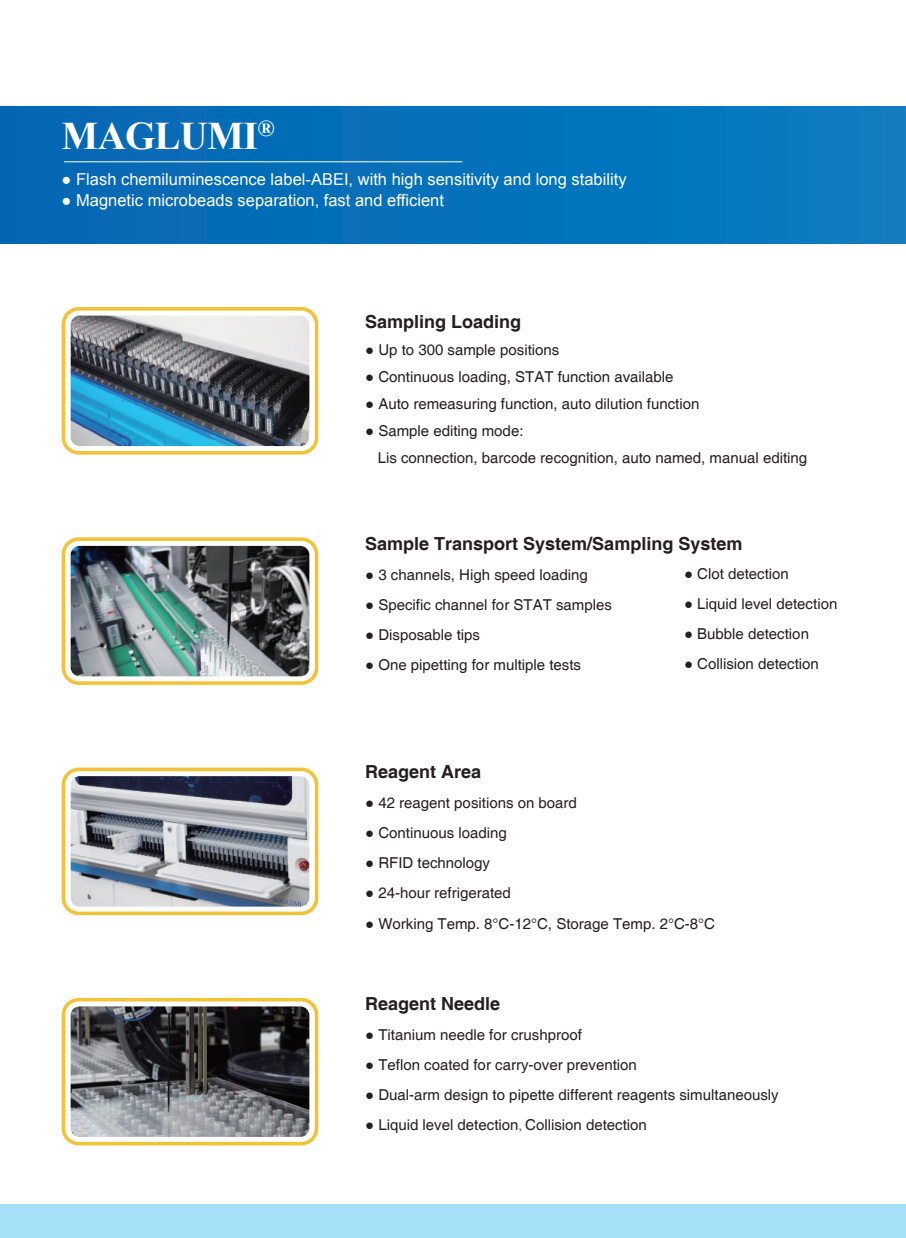
<style>
.page{position:relative;width:906px;height:1238px;background:#fff}
.page>*{position:absolute;margin:0;border:0;box-sizing:border-box;transform-origin:0 0}
.t1{font:700 39px "Times New Roman";letter-spacing:-.02em;color:#fff}
.t2{font:700 18px "Helvetica";color:#231f20}
.t3{font:16.5px "Arial";color:#fff}
.t4{font:15px/27px "Helvetica";color:#231f20}
.s1{font-family:"Arial"}
.s2{font-family:"Adobe Song Std";font-weight:300}
</style>
<div class="page">
<div style="left:0;top:107px;width:906px;height:136px;background:#0471ba"></div>
<hr style="left:64px;top:161px;width:398px;height:1px;background:#fff">
<div style="left:0;top:1204px;width:906px;height:33px;background:#a5dff8"></div>
<svg style="left:62px;top:307px;width:256px;height:147px"></svg>
<img style="left:71px;top:315px;width:238px;height:131px">
<svg style="left:62px;top:537px;width:256px;height:148px"></svg>
<img style="left:71px;top:546px;width:238px;height:130px">
<svg style="left:62px;top:767px;width:256px;height:148px"></svg>
<img style="left:71px;top:776px;width:238px;height:130px">
<svg style="left:62px;top:997px;width:256px;height:148px"></svg>
<img style="left:71px;top:1006px;width:238px;height:130px">
<h1 class="t1" style="left:62px;top:109px;width:214px">MAGLUMI<sup>®</sup></h1>
<p class="t3" style="left:62px;top:169px;width:566px">● Flash chemiluminescence label-ABEI, with high sensitivity and long stability</p>
<p class="t3" style="left:62px;top:190px;width:384px">● Magnetic microbeads separation, fast and efficient</p>
<p class="t2" style="left:365px;top:310px;width:158px">Sampling Loading</p>
<p class="t4" style="left:365px;top:336px;width:196px"><span class="s1">●</span> Up to 300 sample positions</p>
<p class="t4" style="left:365px;top:363px;width:310px"><span class="s1">●</span> Continuous loading, STAT function available</p>
<p class="t4" style="left:365px;top:390px;width:336px"><span class="s1">●</span> Auto remeasuring function, auto dilution function</p>
<p class="t4" style="left:378px;top:417px;width:431px;text-indent:-13px"><span class="s1">●</span> Sample editing mode:<br>Lis connection, barcode recognition, auto named, manual editing</p>
<p class="t2" style="left:365px;top:533px;width:379px">Sample Transport System/Sampling System</p>
<p class="t4" style="left:365px;top:562px;width:224px"><span class="s1">●</span> 3 channels, High speed loading</p>
<p class="t4" style="left:365px;top:592px;width:248px"><span class="s1">●</span> Specific channel for STAT samples</p>
<p class="t4" style="left:365px;top:622px;width:116px"><span class="s1">●</span> Disposable tips</p>
<p class="t4" style="left:365px;top:652px;width:217px"><span class="s1">●</span> One pipetting for multiple tests</p>
<p class="t4" style="left:684px;top:561px;width:106px"><span class="s1">●</span> Clot detection</p>
<p class="t4" style="left:684px;top:591px;width:155px"><span class="s1">●</span> Liquid level detection</p>
<p class="t4" style="left:684px;top:621px;width:126px"><span class="s1">●</span> Bubble detection</p>
<p class="t4" style="left:684px;top:651px;width:136px"><span class="s1">●</span> Collision detection</p>
<p class="t2" style="left:365px;top:761px;width:118px">Reagent Area</p>
<p class="t4" style="left:365px;top:790px;width:213px"><span class="s1">●</span> 42 reagent positions on board</p>
<p class="t4" style="left:365px;top:820px;width:143px"><span class="s1">●</span> Continuous loading</p>
<p class="t4" style="left:365px;top:850px;width:126px"><span class="s1">●</span> RFID technology</p>
<p class="t4" style="left:365px;top:880px;width:147px"><span class="s1">●</span> 24-hour refrigerated</p>
<p class="t4" style="left:365px;top:910px;width:351px"><span class="s1">●</span> Working Temp. 8°C-12°C, Storage Temp. 2°C-8°C</p>
<p class="t2" style="left:365px;top:992px;width:137px">Reagent Needle</p>
<p class="t4" style="left:365px;top:1021px;width:218px"><span class="s1">●</span> Titanium needle for crushproof</p>
<p class="t4" style="left:365px;top:1051px;width:273px"><span class="s1">●</span> Teflon coated for carry-over prevention</p>
<p class="t4" style="left:365px;top:1081px;width:415px"><span class="s1">●</span> Dual-arm design to pipette different reagents simultaneously</p>
<p class="t4" style="left:365px;top:1111px;width:283px"><span class="s1">●</span> Liquid level detection<span class="s2">,</span> Collision detection</p>
</div>
